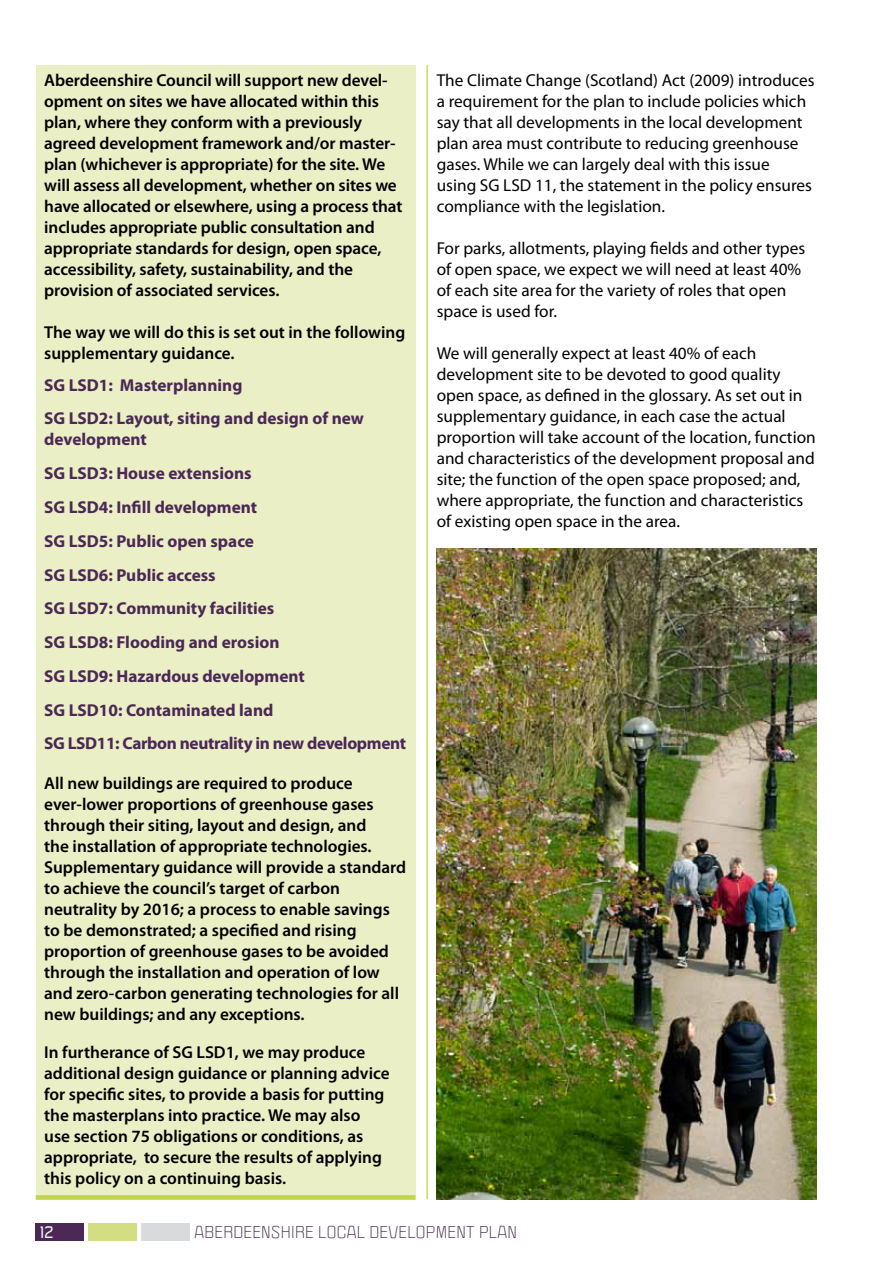
<style>
.page{position:relative;width:893px;height:1263px;background:#fff}
.page>*{position:absolute;margin:0;border:0;box-sizing:border-box;transform-origin:0 0}
.t1{font:600 17.25px/21px "Myriad Pro";color:#000}
.t2{font:17.25px/21px "Myriad Pro";color:#000}
.t3{font:700 17.25px/33.8px "Myriad Pro";color:#4b2856}
.t4{font:15px "Politica XT";letter-spacing:.025em;color:#4b2856}
.t5{font:700 15px "Politica XT";color:#fff}
</style>
<div class="page">
<div style="left:36px;top:1224px;width:48px;height:17px;background:#4b2856"></div>
<div style="left:89px;top:1224px;width:48px;height:17px;background:#d3de82"></div>
<div style="left:142px;top:1224px;width:48px;height:17px;background:#d9dadb"></div>
<hr style="left:427px;top:65px;width:1px;height:1134px;background:#b1c800">
<div style="left:36px;top:65px;width:379px;height:1134px;background:#eaefc5"></div>
<div style="left:36px;top:1195px;width:379px;height:5px;background:#c3d34f"></div>
<img style="left:437px;top:548px;width:379px;height:651px">
<p class="t1" style="left:44px;top:69px;width:360px">Aberdeenshire Council will support new devel&shy;opment on sites we have allocated within this plan, where they conform with a previously agreed development framework and/or master&shy;plan (whichever is appropriate) for the site. We will assess all development, whether on sites we have allocated or elsewhere, using a process that includes appropriate public consultation and appropriate standards for design, open space, accessibility, safety, sustainability, and the provision of associated services.</p>
<p class="t1" style="left:44px;top:321px;width:363px">The way we will do this is set out in the following supplementary guidance.</p>
<p class="t3" style="left:44px;top:367px;width:321px">SG LSD1: Masterplanning<br>SG LSD2: Layout, siting and design of new</p>
<p class="t3" style="left:44px;top:422px;width:363px">development<br>SG LSD3: House extensions<br>SG LSD4: Infill development<br>SG LSD5: Public open space<br>SG LSD6: Public access<br>SG LSD7: Community facilities<br>SG LSD8: Flooding and erosion<br>SG LSD9: Hazardous development<br>SG LSD10: Contaminated land<br>SG LSD11: Carbon neutrality in new development</p>
<p class="t1" style="left:44px;top:773px;width:364px">All new buildings are required to produce ever-lower proportions of greenhouse gases through their siting, layout and design, and<br>the installation of appropriate technologies.<br>Supplementary guidance will provide a standard to achieve the council’s target of carbon neutrality by 2016; a process to enable savings to be demonstrated; a specified and rising proportion of greenhouse gases to be avoided through the installation and operation of low and zero-carbon generating technologies for all new buildings; and any exceptions.</p>
<p class="t1" style="left:44px;top:1042px;width:347px">In furtherance of SG LSD1, we may produce additional design guidance or planning advice for specific sites, to provide a basis for putting the masterplans into practice. We may also use section 75 obligations or conditions, as appropriate, to secure the results of applying this policy on a continuing basis.</p>
<p class="t2" style="left:437px;top:70px;width:379px">The Climate Change (Scotland) Act (2009) introduces a requirement for the plan to include policies which say that all developments in the local development plan area must contribute to reducing greenhouse gases. While we can largely deal with this issue<br>using SG LSD 11, the statement in the policy ensures compliance with the legislation.</p>
<p class="t2" style="left:437px;top:237px;width:370px">For parks, allotments, playing fields and other types of open space, we expect we will need at least 40% of each site area for the variety of roles that open space is used for.</p>
<p class="t2" style="left:437px;top:342px;width:381px">We will generally expect at least 40% of each development site to be devoted to good quality open space, as defined in the glossary. As set out in supplementary guidance, in each case the actual proportion will take account of the location, function and characteristics of the development proposal and site; the function of the open space proposed; and, where appropriate, the function and characteristics of existing open space in the area.</p>
<p class="t5" style="left:39px;top:1222px;width:15px">12</p>
<p class="t4" style="left:194px;top:1223px;width:324px">ABERDEENSHIRE LOCAL DEVELOPMENT PLAN</p>
</div>
